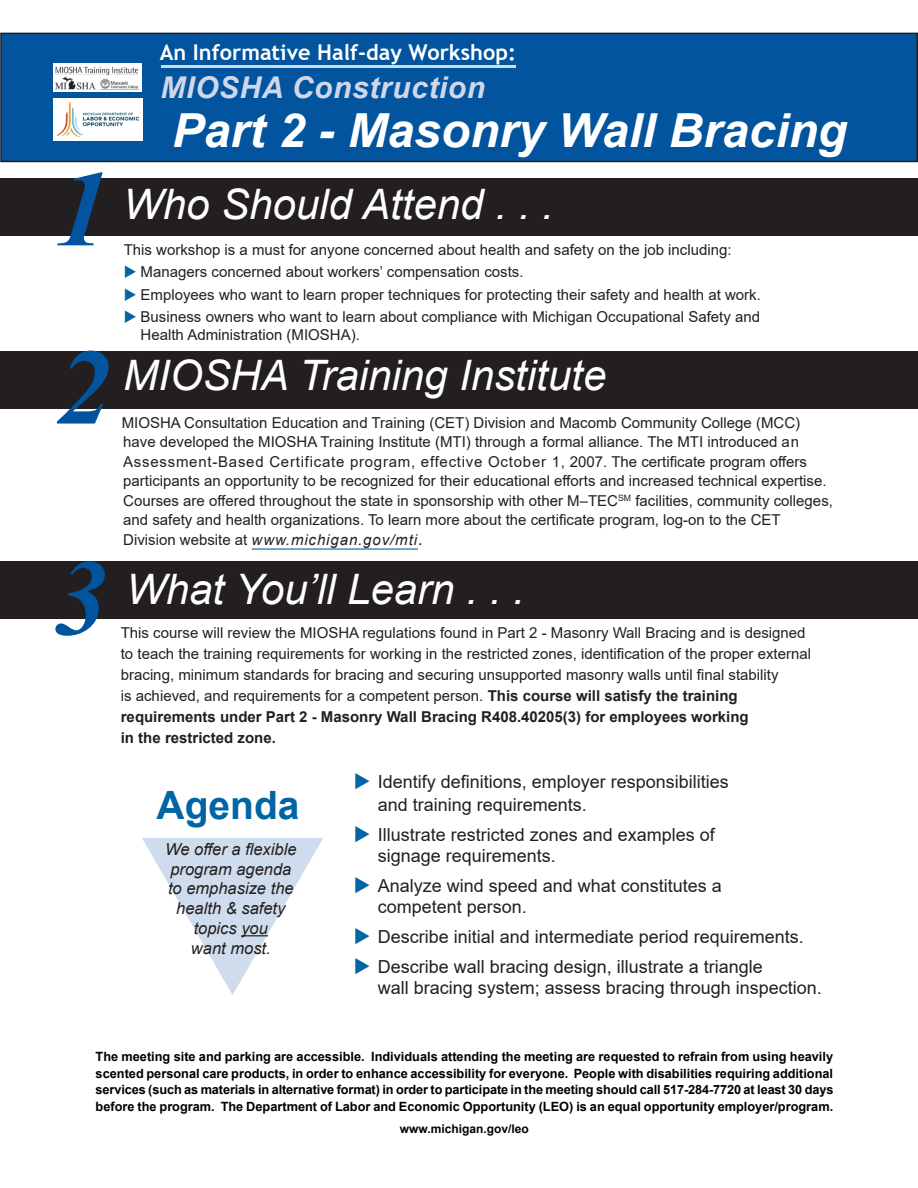
<style>
.page{position:relative;width:918px;height:1188px;background:#fff}
.page>*{position:absolute;margin:0;border:0;box-sizing:border-box;transform-origin:0 0}
.t1{font:italic 700 108px/178.2px "Times New Roman";color:#01549d}
.t2{font:italic 700 46.95px "Arial";color:#fff}
.t3{font:italic 42px "Arial";color:#fff}
.t4{font:700 39px "Arial";color:#0065a4}
.t5{font:italic 700 30px "Arial";letter-spacing:.02em;color:#d1d7eb}
.t6{font:700 21.75px "Trebuchet MS";color:#fff}
.t7{font:18px/21px "Arial";color:#231f20}
.t8{font:italic 16.5px/19.8px "Arial";color:#231f20;text-align:center}
.t9{font:15px/19.5px "Arial";color:#231f20}
.t10{font:700 12.75px/16.5px "Arial";color:#000;text-align:justify}
.t11{font:700 12px "Arial";color:#000}
.s1{color:#0065a4}
.s2{font-style:italic}
.s3{font-size:18px}
.s4{font-weight:700}
</style>
<div class="page">
<div style="left:1px;top:178px;width:917px;height:58px;background:#231f20"></div>
<div style="left:1px;top:33px;width:916px;height:128px;background:#01549d"></div>
<div style="left:0;top:33px;width:918px;height:129px;border:2px solid #231f20"></div>
<div style="left:1px;top:561px;width:917px;height:57px;background:#231f20"></div>
<div style="left:1px;top:351px;width:917px;height:58px;background:#231f20"></div>
<hr style="left:252px;top:548px;width:166px;height:2px;background:#0065a4">
<hr style="left:161px;top:65px;width:354px;height:3px;background:#cfdced">
<div style="left:53px;top:64px;width:89px;height:28px;background:#fff"></div>
<img style="left:55px;top:67px;width:84px;height:23px">
<img style="left:53px;top:99px;width:89px;height:42px">
<h3 class="t6" style="left:160px;top:38px;width:358px">An Informative Half-day Workshop:</h3>
<h3 class="t5" style="left:160px;top:67px;width:326px">MIOSHA Construction</h3>
<h1 class="t1" style="left:55px;top:117px;width:57px">1<br>2</h1>
<h1 class="t1" style="left:54px;top:506px;width:55px">3</h1>
<h2 class="t2" style="left:172px;top:100px;width:677px">Part 2 - Masonry Wall Bracing</h2>
<h3 class="t3" style="left:123px;top:177px;width:432px">Who Should Attend . . .</h3>
<p class="t9" style="left:124px;top:240px;width:609px">This workshop is a must for anyone concerned about health and safety on the job including:</p>
<p class="t9" style="left:124px;top:262px;width:401px"><span class="s1">◆</span> Managers concerned about workers’ compensation costs.</p>
<p class="t9" style="left:124px;top:285px;width:639px"><span class="s1">◆</span> Employees who want to learn proper techniques for protecting their safety and health at work.</p>
<p class="t9" style="left:141px;top:308px;width:621px;line-height:18px;text-indent:-17px"><span class="s1">◆</span> Business owners who want to learn about compliance with Michigan Occupational Safety and<br>Health Administration (MIOSHA).</p>
<h3 class="t3" style="left:123px;top:348px;width:485px">MIOSHA Training Institute</h3>
<p class="t9" style="left:122px;top:412px;width:713px">MIOSHA Consultation Education and Training (CET) Division and Macomb Community College (MCC) have developed the MIOSHA Training Institute (MTI) through a formal alliance. The MTI introduced an Assessment-Based Certificate program, effective October 1, 2007. The certificate program offers participants an opportunity to be recognized for their educational efforts and increased technical expertise.<br>Courses are offered throughout the state in sponsorship with other M–TEC<sup>SM</sup> facilities, community colleges, and safety and health organizations. To learn more about the certificate program, log-on to the CET Division website at <span class="s2">www.michigan.gov/mti</span><span class="s3">.</span></p>
<h3 class="t3" style="left:126px;top:562px;width:400px">What You’ll Learn . . .</h3>
<p class="t9" style="left:121px;top:622px;width:692px;line-height:21px">This course will review the MIOSHA regulations found in Part 2 - Masonry Wall Bracing and is designed to teach the training requirements for working in the restricted zones, identification of the proper external bracing, minimum standards for bracing and securing unsupported masonry walls until final stability<br>is achieved, and requirements for a competent person. <span class="s4">This course will satisfy the training requirements under Part 2 - Masonry Wall Bracing R408.40205(3) for employees working<br>in the restricted zone.</span></p>
<p class="t7" style="left:378px;top:771px;width:353px;line-height:22.5px">Identify definitions, employer responsibilities and training requirements.</p>
<p class="t7" style="left:378px;top:824px;width:339px">Illustrate restricted zones and examples of signage requirements.</p>
<p class="t7" style="left:378px;top:875px;width:346px">Analyze wind speed and what constitutes a competent person.</p>
<p class="t7" style="left:378px;top:921px;width:428px;line-height:30px">Describe initial and intermediate period requirements.<br>Describe wall bracing design, illustrate a triangle</p>
<p class="t7" style="left:378px;top:977px;width:446px">wall bracing system; assess bracing through inspection.</p>
<h3 class="t4" style="left:157px;top:778px;width:145px">Agenda</h3>
<p class="t8" style="left:165px;top:839px;width:133px">We offer a flexible program agenda to emphasize the health &amp; safety topics you<br>want most.</p>
<p class="t10" style="left:96px;top:1048px;width:739px">The meeting site and parking are accessible. Individuals attending the meeting are requested to refrain from using heavily scented personal care products, in order to enhance accessibility for everyone. People with disabilities requiring additional services (such as materials in alternative format) in order to participate in the meeting should call 517-284-7720 at least 30 days before the program. The Department of Labor and Economic Opportunity (LEO) is an equal opportunity employer/program.</p>
<p class="t11" style="left:400px;top:1120px;width:130px">www.michigan.gov/leo</p>
</div>
